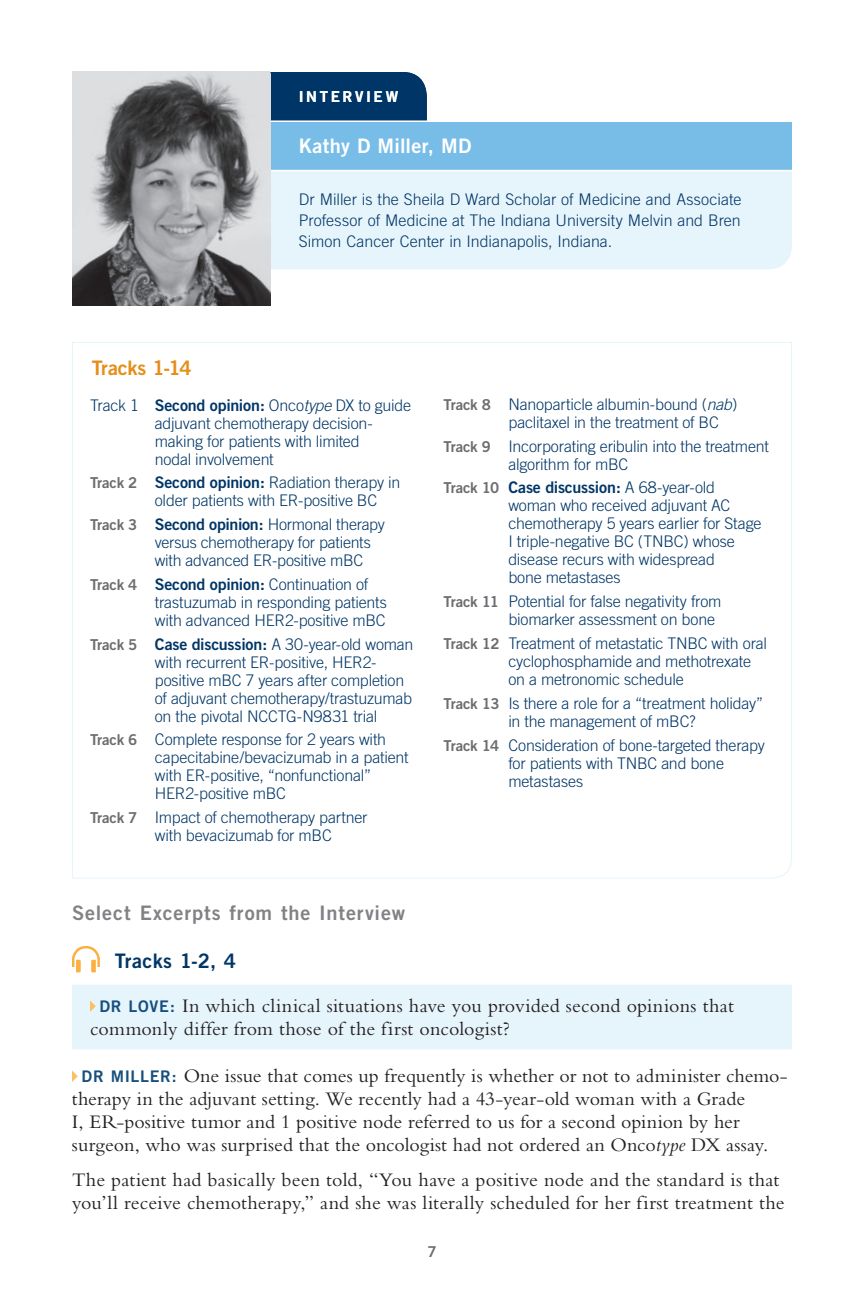
<style>
.page{position:relative;width:864px;height:1296px;background:#fff}
.page>*{position:absolute;margin:0;border:0;box-sizing:border-box;transform-origin:0 0}
.t1{font:20px/23px "Bembo RTP Std";letter-spacing:.005em;color:#231f20}
.t2{font:20px "Trade Gothic LT Std Bd 2";letter-spacing:.045em;color:#808285}
.t3{font:20px "Trade Gothic LT Std Bd 2";letter-spacing:.015em;color:#fff}
.t4{font:20px "Trade Gothic LT Std Bd 2";letter-spacing:.02em;color:#003667}
.t5{font:20px "Trade Gothic LT Std Bd 2";letter-spacing:-.01em;color:#e58e19}
.t6{font:300 16px/18px "Trade Gothic LT Std";letter-spacing:-.01em;color:#003667}
.t7{font:16px "Trade Gothic LT Std Bd 2";letter-spacing:-.015em;color:#003667}
.t8{font:15px "Trade Gothic LT Std Bd 2";letter-spacing:.175em;color:#fff}
.t9{font:15px "Trade Gothic LT Std Bd 2";color:#6c6d70}
.s1{font-family:"Trade Gothic LT Std Bd 2";font-weight:400}
.s2{font-style:italic}
.s3{font-family:"Trade Gothic LT Std Bd 2";font-weight:400;font-size:15px;color:#6c6d70}
.s4{font-size:15px;color:#6c6d70}
.s5{font-family:"Trade Gothic LT Std";font-weight:300}
.s6{font-family:"Trade Gothic LT Std Bd 2";font-size:16px;color:#164f7e}
</style>
<div class="page">
<div style="left:270px;top:72px;width:157px;height:48px;background:#003667"></div>
<div style="left:270px;top:121px;width:522px;height:50px;background:#78bde8"></div>
<div style="left:270px;top:171px;width:522px;height:98px;background:#e6f4fb"></div>
<hr style="left:270px;top:170px;width:522px;height:1px;background:#fff">
<hr style="left:270px;top:120px;width:522px;height:2px;background:#fff">
<svg style="left:72px;top:342px;width:720px;height:537px"></svg>
<img style="left:72px;top:72px;width:198px;height:234px">
<div style="left:72px;top:985px;width:720px;height:64px;background:#e6f4fb"></div>
<svg style="left:72px;top:946px;width:28px;height:26px"></svg>
<svg style="left:90px;top:1000px;width:6px;height:12px"></svg>
<svg style="left:72px;top:1070px;width:6px;height:12px"></svg>
<p class="t8" style="left:299px;top:87px;width:101px">INTERVIEW</p>
<p class="t3" style="left:299px;top:134px;width:174px">Kathy D Miller, MD</p>
<p class="t6" style="left:299px;top:188px;width:444px;line-height:21px;text-align:justify">Dr Miller is the Sheila D Ward Scholar of Medicine and Associate Professor of Medicine at The Indiana University Melvin and Bren Simon Cancer Center in Indianapolis, Indiana.</p>
<p class="t5" style="left:92px;top:356px;width:102px">Tracks 1-14</p>
<p class="t6" style="left:155px;top:396px;width:258px;text-indent:-65px">Track 1 <span class="s1">Second opinion:</span> Onco<span class="s2">type</span> DX to guide adjuvant chemotherapy decision&shy;making for patients with limited<br>nodal involvement</p>
<p class="t6" style="left:155px;top:474px;width:247px;text-indent:-65px"><span class="s3">Track 2</span> <span class="s1">Second opinion:</span> Radiation therapy in older patients with ER-positive BC</p>
<p class="t6" style="left:155px;top:515px;width:232px;text-indent:-65px"><span class="s3">Track 3</span> <span class="s1">Second opinion:</span> Hormonal therapy versus chemotherapy for patients with advanced ER-positive mBC</p>
<p class="t7" style="left:90px;top:574px;width:280px"><span class="s4">Track 4</span> Second opinion: <span class="s5">Continuation of</span></p>
<p class="t6" style="left:155px;top:593px;width:233px">trastuzumab in responding patients with advanced HER2-positive mBC</p>
<p class="t6" style="left:155px;top:635px;width:260px;text-indent:-65px"><span class="s3">Track 5</span> <span class="s1">Case discussion:</span> A 30-year-old woman with recurrent ER-positive, HER2- positive mBC 7 years after completion of adjuvant chemotherapy/trastuzumab on the pivotal NCCTG-N9831 trial</p>
<p class="t6" style="left:155px;top:731px;width:255px;text-indent:-65px"><span class="s3">Track 6</span> Complete response for 2 years with capecitabine/bevacizumab in a patient with ER-positive, “nonfunctional” HER2-positive mBC</p>
<p class="t6" style="left:155px;top:808px;width:214px;text-indent:-65px"><span class="s3">Track 7</span> Impact of chemotherapy partner with bevacizumab for mBC</p>
<p class="t6" style="left:508px;top:395px;width:231px;text-indent:-65px"><span class="s3">Track 8</span> Nanoparticle albumin-bound (<span class="s2">nab</span>) paclitaxel in the treatment of BC</p>
<p class="t6" style="left:508px;top:437px;width:262px;text-indent:-65px"><span class="s3">Track 9</span> Incorporating eribulin into the treatment algorithm for mBC</p>
<p class="t7" style="left:444px;top:478px;width:273px"><span class="s4">Track 10</span> Case discussion: <span class="s5">A 68-year-old</span></p>
<p class="t6" style="left:508px;top:497px;width:255px">woman who received adjuvant AC chemotherapy 5 years earlier for Stage<br>I triple-negative BC (TNBC) whose disease recurs with widespread<br>bone metastases</p>
<p class="t6" style="left:508px;top:592px;width:215px;text-indent:-65px"><span class="s3">Track 11</span> Potential for false negativity from biomarker assessment on bone</p>
<p class="t6" style="left:508px;top:634px;width:260px;text-indent:-65px"><span class="s3">Track 12</span> Treatment of metastatic TNBC with oral cyclophosphamide and methotrexate on a metronomic schedule</p>
<p class="t6" style="left:444px;top:694px;width:321px;text-align:center"><span class="s3">Track 13</span> Is there a role for a “treatment holiday” in the management of mBC?</p>
<p class="t6" style="left:508px;top:736px;width:258px;text-indent:-65px"><span class="s3">Track 14</span> Consideration of bone-targeted therapy for patients with TNBC and bone metastases</p>
<p class="t2" style="left:72px;top:901px;width:335px">Select Excerpts from the Interview</p>
<p class="t4" style="left:115px;top:948px;width:123px">Tracks 1-2, 4</p>
<p class="t1" style="left:90px;top:994px;width:645px;text-indent:9px"><span class="s6">DR LOVE:</span> In which clinical situations have you provided second opinions that commonly differ from those of the first oncologist?</p>
<p class="t1" style="left:72px;top:1064px;width:717px;text-indent:10px"><span class="s6">DR MILLER:</span> One issue that comes up frequently is whether or not to administer chemo&shy;therapy in the adjuvant setting. We recently had a 43-year-old woman with a Grade<br>I, ER-positive tumor and 1 positive node referred to us for a second opinion by her surgeon, who was surprised that the oncologist had not ordered an Onco<span class="s2">type</span> DX assay.</p>
<p class="t1" style="left:72px;top:1167px;width:714px">The patient had basically been told, “You have a positive node and the standard is that you’ll receive chemotherapy,” and she was literally scheduled for her first treatment the</p>
<p class="t9" style="left:427px;top:1242px;width:11px">7</p>
</div>
